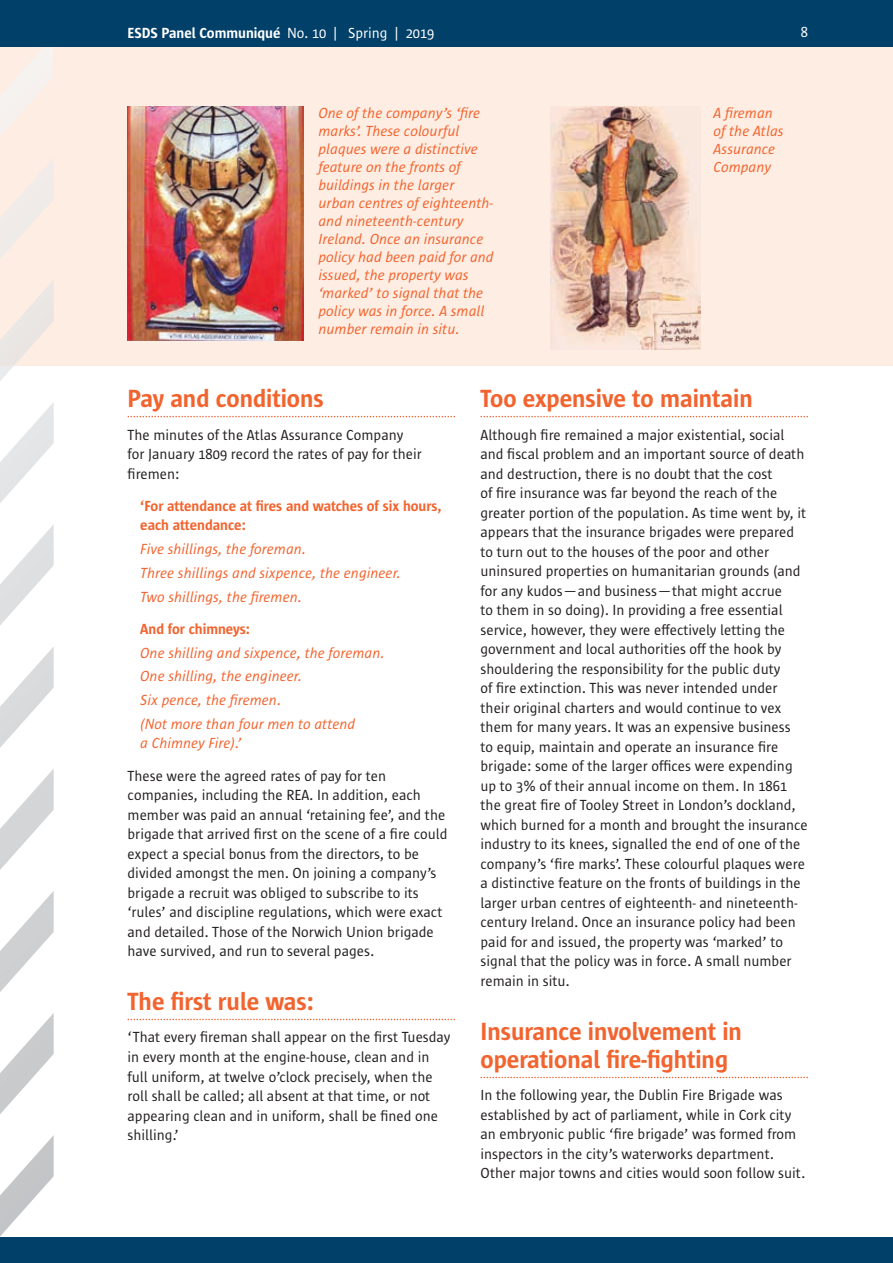
<style>
.page{position:relative;width:893px;height:1263px;background:#fff}
.page>*{position:absolute;margin:0;border:0;box-sizing:border-box;transform-origin:0 0}
.t1{font:600 25.5px/28.5px "Sun Sans";color:#f2642f}
.t2{font:15px/19.5px "Sun Sans";color:#231f20}
.t3{font:italic 15px/18px "Sun Sans";color:#f2642f}
.t4{font:600 15px/19.5px "Sun Sans";color:#f2642f}
.t5{font:600 15px "Sun Sans";color:#fff}
.t6{font:15px "Sun Sans";color:#fff}
.s1{font-weight:400}
</style>
<div class="page">
<div style="left:0;top:47px;width:893px;height:319px;background:#fdede2"></div>
<svg style="left:0;top:47px;width:53px;height:211px"></svg>
<svg style="left:0;top:281px;width:54px;height:100px"></svg>
<svg style="left:0;top:402px;width:54px;height:834px"></svg>
<div style="left:0;top:1237px;width:893px;height:26px;background:#004069"></div>
<div style="left:0;top:0;width:893px;height:47px;background:#004069"></div>
<svg style="left:128px;top:416px;width:327px;height:1px"></svg>
<svg style="left:128px;top:1019px;width:327px;height:1px"></svg>
<svg style="left:480px;top:416px;width:328px;height:1px"></svg>
<svg style="left:480px;top:1077px;width:328px;height:1px"></svg>
<img style="left:550px;top:106px;width:151px;height:244px">
<img style="left:128px;top:106px;width:176px;height:234px">
<p class="t5" style="left:128px;top:25px;width:308px">ESDS Panel Communiqué <span class="s1">No. 10 | Spring | 2019</span></p>
<p class="t6" style="left:801px;top:24px;width:9px">8</p>
<p class="t3" style="left:318px;top:104px;width:177px">One ofthe company’s ‘fire marks’. These colourful plaques were a distinctive feature on the fronts of buildings in the larger urban centres ofeighteenth&shy;and nineteenth-century<br>Ireland. Once an insurance policy had been paid for and issued, the property was ‘marked’ to signal that the policy was in force. A small number remain in situ.</p>
<p class="t3" style="left:713px;top:104px;width:71px">A fireman ofthe Atlas<br>Assurance<br>Company</p>
<h1 class="t1" style="left:128px;top:385px;width:198px">Pay and conditions</h1>
<p class="t2" style="left:128px;top:425px;width:296px">The minutes of the Atlas Assurance Company for January 1809 record the rates of pay for their firemen:</p>
<p class="t4" style="left:140px;top:496px;width:303px">‘For attendance at fires and watches of six hours, each attendance:</p>
<p class="t3" style="left:140px;top:537px;width:262px;line-height:23.7px">Five shillings, the foreman.<br>Three shillings and sixpence, the engineer.<br>Two shillings, the firemen.</p>
<p class="t4" style="left:140px;top:619px;width:111px">And for chimneys:</p>
<p class="t3" style="left:140px;top:641px;width:246px;line-height:23.7px">One shilling and sixpence, the foreman.<br>One shilling, the engineer.<br>Six pence, the firemen.<br>(Not more than four men to attend</p>
<p class="t3" style="left:140px;top:734px;width:103px">a Chimney Fire).’</p>
<p class="t2" style="left:128px;top:766px;width:322px">These were the agreed rates of pay for ten companies, including the REA. In addition, each member was paid an annual ‘retaining fee’, and the brigade that arrived first on the scene of a fire could expect a special bonus from the directors, to be divided amongst the men. On joining a company’s brigade a recruit was obliged to subscribe to its ‘rules’ and discipline regulations, which were exact and detailed. Those of the Norwich Union brigade have survived, and run to several pages.</p>
<h1 class="t1" style="left:128px;top:987px;width:188px">The first rule was:</h1>
<p class="t2" style="left:128px;top:1028px;width:324px">‘That every fireman shall appear on the first Tuesday in every month at the engine-house, clean and in full uniform, at twelve o’clock precisely, when the roll shall be called; all absent at that time, or not appearing clean and in uniform, shall be fined one shilling.’</p>
<h1 class="t1" style="left:480px;top:385px;width:274px">Too expensive to maintain</h1>
<p class="t2" style="left:480px;top:425px;width:329px">Although fire remained a major existential, social and fiscal problem and an important source of death and destruction, there is no doubt that the cost<br>of fire insurance was far beyond the reach of the greater portion of the population. As time went by, it appears that the insurance brigades were prepared to turn out to the houses of the poor and other uninsured properties on humanitarian grounds (and for any kudos—and business—that might accrue<br>to them in so doing). In providing a free essential service, however, they were effectively letting the government and local authorities off the hook by shouldering the responsibility for the public duty<br>of fire extinction. This was never intended under their original charters and would continue to vex them for many years. It was an expensive business<br>to equip, maintain and operate an insurance fire brigade: some of the larger offices were expending up to 3% of their annual income on them. In 1861 the great fire of Tooley Street in London’s dockland, which burned for a month and brought the insurance industry to its knees, signalled the end of one of the company’s ‘fire marks’. These colourful plaques were a distinctive feature on the fronts of buildings in the larger urban centres of eighteenth- and nineteenth&shy;century Ireland. Once an insurance policy had been paid for and issued, the property was ‘marked’ to signal that the policy was in force. A small number remain in situ.</p>
<h1 class="t1" style="left:480px;top:1017px;width:263px">Insurance involvement in operational fire-fighting</h1>
<p class="t2" style="left:480px;top:1086px;width:326px">In the following year, the Dublin Fire Brigade was established by act of parliament, while in Cork city an embryonic public ‘fire brigade’ was formed from inspectors in the city’s waterworks department.<br>Other major towns and cities would soon follow suit.</p>
</div>
